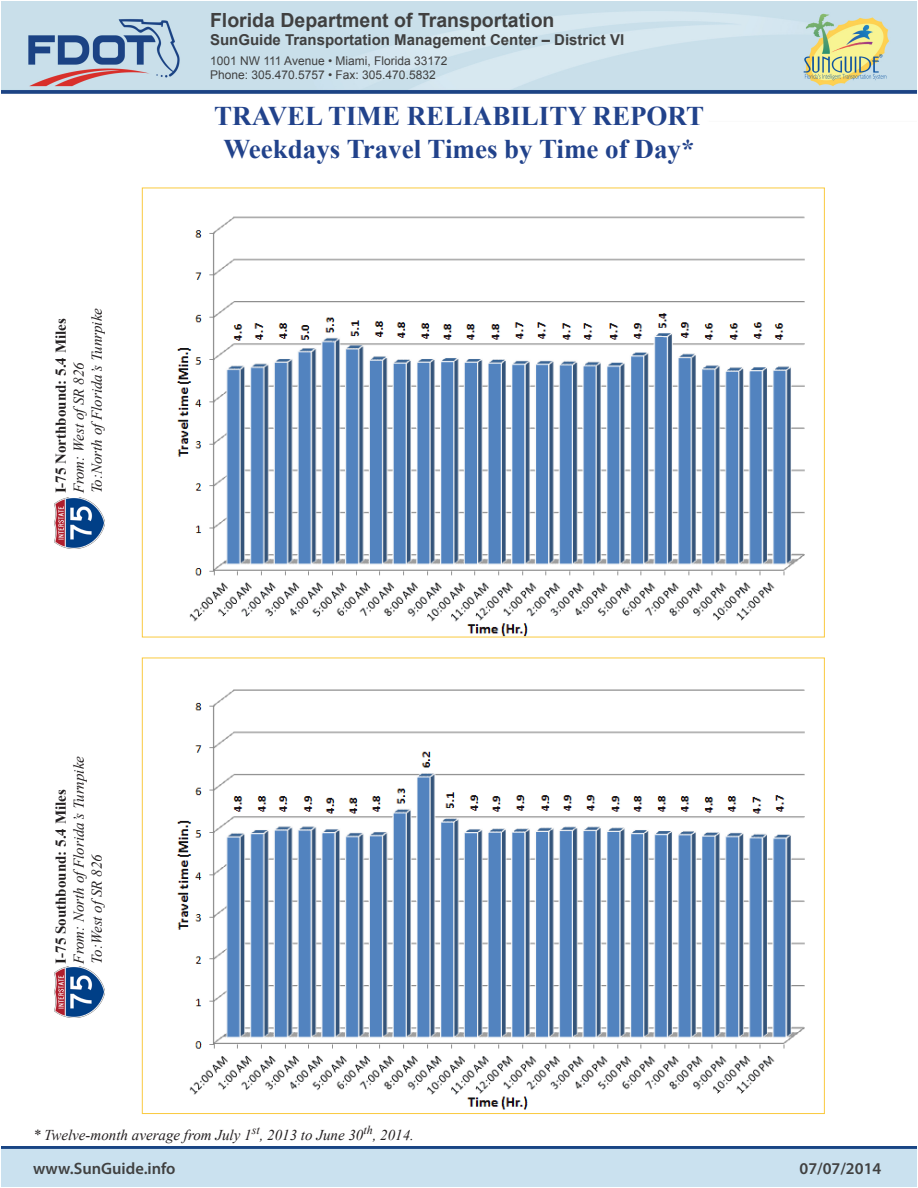
<style>
.page{position:relative;width:918px;height:1188px;background:#fff}
.page>*{position:absolute;margin:0;border:0;box-sizing:border-box;transform-origin:0 0}
.t1{font:700 27px "Times New Roman";color:#21428b}
.t2{font:700 19.5px "Arial";color:#404040}
.t3{font:600 16.5px "Myriad Pro";color:#404040}
.t4{font:italic 15px "Times New Roman";color:#231f20}
.t5{font:700 15px "Arial";color:#404040}
.t6{font:700 15px "Times New Roman";color:#231f20}
.t7{font:12px/14.4px "Arial";color:#404040}
</style>
<div class="page">
<img style="left:2px;top:1px;width:914px;height:93px">
<div style="left:2px;top:1147px;width:914px;height:39px;background:#cae1ef"></div>
<img style="left:54px;top:497px;width:51px;height:51px">
<img style="left:54px;top:967px;width:51px;height:50px">
<img style="left:176px;top:216px;width:629px;height:420px">
<img style="left:176px;top:689px;width:629px;height:421px">
<h2 class="t2" style="left:210px;top:7px;width:346px">Florida Department of Transportation</h2>
<p class="t5" style="left:210px;top:30px;width:416px">SunGuide Transportation Management Center – District VI</p>
<p class="t7" style="left:210px;top:53px;width:239px">1001 NW 111 Avenue • Miami, Florida 33172<br>Phone: 305.470.5757 • Fax: 305.470.5832</p>
<h1 class="t1" style="left:214px;top:97px;width:491px">TRAVEL TIME RELIABILITY REPORT</h1>
<p class="t4" style="left:87px;top:493px;width:187px;rotate:-90deg">To:North ofFlorida’s Tunrpike</p>
<p class="t6" style="left:51px;top:493px;width:177px;rotate:-90deg">I-75 Northbound: 5.4 Miles</p>
<p class="t4" style="left:69px;top:493px;width:133px;rotate:-90deg">From: West ofSR 826</p>
<p class="t4" style="left:69px;top:964px;width:209px;rotate:-90deg">From: North ofFlorida’s Turnpike</p>
<p class="t6" style="left:51px;top:964px;width:176px;rotate:-90deg">I-75 Southbound: 5.4 Miles</p>
<p class="t4" style="left:87px;top:964px;width:111px;rotate:-90deg">To:West ofSR 826</p>
<p class="t1" style="left:223px;top:130px;width:473px">Weekdays Travel Times by Time of Day*</p>
<p class="t4" style="left:33px;top:1125px;width:383px">* Twelve-month average from July 1<sup>st</sup>, 2013 to June 30<sup>th</sup>, 2014.</p>
<p class="t3" style="left:33px;top:1158px;width:144px">www.SunGuide.info</p>
<p class="t3" style="left:800px;top:1158px;width:83px">07/07/2014</p>
</div>
